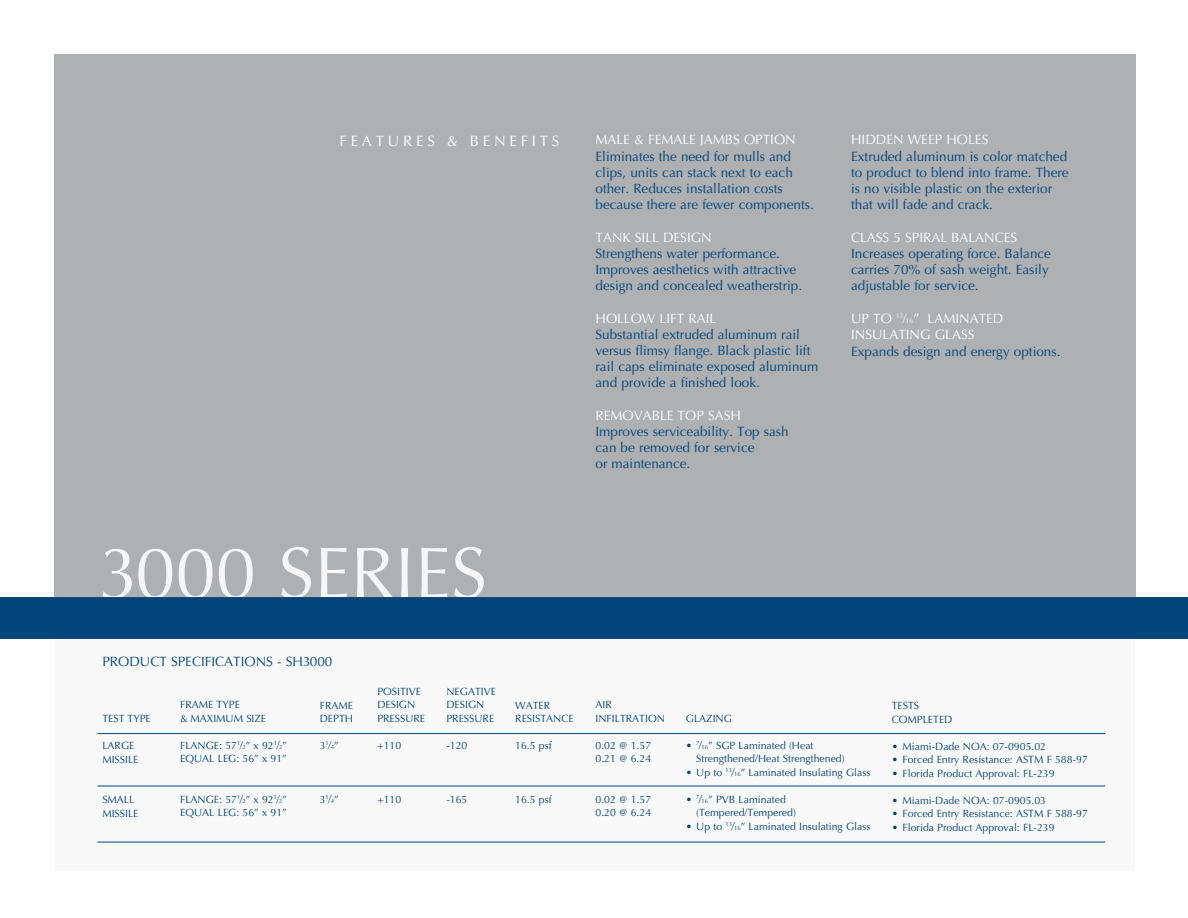
<style>
.page{position:relative;width:1188px;height:918px;background:#fff}
.page>*{position:absolute;margin:0;border:0;box-sizing:border-box;transform-origin:0 0}
.t1{font:72.3px "Optima";color:#f7f7f7}
.t2{font:15px "Optima";letter-spacing:.25em;color:#fff}
.t3{font:13.5px/16.2px "Optima";color:#00457c}
.t4{font:13.5px/16.5px "Optima";color:#fff}
.t5{font:10.5px/13.5px "Optima";color:#00457c}
.s1{font-size:6.75px}
.s2{font-size:12px}
.s3{font-size:6px}
</style>
<div class="page">
<div style="left:54px;top:54px;width:1082px;height:555px;background:#aeb0b2"></div>
<div style="left:56px;top:630px;width:1080px;height:241px;background:#f9f9fa"></div>
<hr style="left:98px;top:733px;width:1007px;height:1px;background:#00457c">
<hr style="left:98px;top:786px;width:1007px;height:1px;background:#00457c">
<hr style="left:98px;top:842px;width:1007px;height:1px;background:#00457c">
<div style="left:0;top:597px;width:1188px;height:42px;background:#00457c"></div>
<p class="t2" style="left:339px;top:132px;width:220px">Features &amp; B enef its</p>
<p class="t4" style="left:596px;top:132px;width:202px">Male &amp; Female Jambs Option</p>
<p class="t3" style="left:596px;top:148px;width:220px">Eliminates the need for mulls and clips, units can stack next to each other. Reduces installation costs because there are fewer components.</p>
<p class="t4" style="left:596px;top:229px;width:118px">Tank Sill Design</p>
<p class="t3" style="left:596px;top:245px;width:208px">Strengthens water performance.<br>I mproves aesthetics with attractive design and concealed weatherstrip.</p>
<p class="t4" style="left:596px;top:310px;width:119px">Hollow Lift Rail</p>
<p class="t3" style="left:596px;top:326px;width:224px">Substantial extruded aluminum rail versus flimsy flange. B lack plastic lift rail caps eliminate exposed aluminum and provide a finished look.</p>
<p class="t4" style="left:596px;top:407px;width:137px">Removabl e Top Sash</p>
<p class="t3" style="left:596px;top:424px;width:195px">I mproves serviceability. Top sash can be removed for service<br>or maintenance.</p>
<p class="t4" style="left:851px;top:132px;width:137px">Hidden Weep holes</p>
<p class="t3" style="left:851px;top:148px;width:219px">Extruded aluminum is color matched to product to blend into frame. There is no visible plastic on the exterior that will fade and crack.</p>
<p class="t4" style="left:851px;top:229px;width:164px">Class 5 Spiral Balances</p>
<p class="t3" style="left:851px;top:245px;width:201px">I ncreases operating force. Balance carries 70% of sash weight. Easily adjustable for service.</p>
<p class="t4" style="left:851px;top:310px;width:154px">U p to <sup>13</sup>⁄<span class="s1">16</span>” Laminated<br>I nsulating Glass</p>
<p class="t3" style="left:851px;top:343px;width:211px">Expands design and energy options.</p>
<h1 class="t1" style="left:99px;top:531px;width:381px">3000 Series</h1>
<p class="t3" style="left:102px;top:653px;width:232px">product specifications - SH3000</p>
<p class="t5" style="left:102px;top:712px;width:23px">TESTTYPE</p>
<p class="t5" style="left:102px;top:739px;width:35px">LARGE<br>MISSI LE</p>
<p class="t5" style="left:102px;top:793px;width:35px">SMALL<br>MISSI LE</p>
<p class="t5" style="left:180px;top:698px;width:13px">FRAME</p>
<p class="t5" style="left:180px;top:698px;width:44px;text-align:right">TYPE<br>&amp; MAXIMUM</p>
<p class="t5" style="left:246px;top:712px;width:11px">SIZE</p>
<p class="t5" style="left:180px;top:739px;width:108px;text-align:right">: 57<sup>1</sup><span class="s2">⁄</span><span class="s3">2</span>” x 92<sup>1</sup><span class="s2">⁄</span><span class="s3">2</span>”<br>EQUAL LEG: 56” x 91”</p>
<p class="t5" style="left:180px;top:793px;width:19px">FLANGE</p>
<p class="t5" style="left:180px;top:739px;width:19px">FLANGE</p>
<p class="t5" style="left:180px;top:793px;width:108px;text-align:right">: 57<sup>1</sup><span class="s2">⁄</span><span class="s3">2</span>” x 92<sup>1</sup><span class="s2">⁄</span><span class="s3">2</span>”<br>EQUAL LEG: 56” x 91”</p>
<p class="t5" style="left:320px;top:699px;width:13px">FRAME<br>DEPT</p>
<p class="t5" style="left:345px;top:712px;width:10px">H</p>
<p class="t5" style="left:320px;top:739px;width:21px">3<sup>1</sup><span class="s2">⁄</span><span class="s3">4</span>”</p>
<p class="t5" style="left:320px;top:793px;width:21px">3<sup>1</sup><span class="s2">⁄</span><span class="s3">4</span>”</p>
<p class="t5" style="left:377px;top:685px;width:42px">POSITIVE<br>DESIGN<br>PRESSURE</p>
<p class="t5" style="left:377px;top:739px;width:25px">+110</p>
<p class="t5" style="left:377px;top:793px;width:25px">+110</p>
<p class="t5" style="left:446px;top:685px;width:7px">NEGATI</p>
<p class="t5" style="left:484px;top:685px;width:11px">VE</p>
<p class="t5" style="left:446px;top:698px;width:36px">DESIGN<br>PRESSURE</p>
<p class="t5" style="left:446px;top:739px;width:23px">-120</p>
<p class="t5" style="left:446px;top:793px;width:23px">-165</p>
<p class="t5" style="left:515px;top:699px;width:33px">WATER<br>RESISTANCE</p>
<p class="t5" style="left:515px;top:739px;width:38px">16.5 psf</p>
<p class="t5" style="left:515px;top:793px;width:38px">16.5 psf</p>
<p class="t5" style="left:596px;top:698px;width:32px">AIR<br>INFILTRATION</p>
<p class="t5" style="left:596px;top:739px;width:57px">0.02 @ 1.57<br>0.21 @ 6.24</p>
<p class="t5" style="left:596px;top:793px;width:57px">0.02 @ 1.57<br>0.20 @ 6.24</p>
<p class="t5" style="left:686px;top:712px;width:21px">G LAZING</p>
<p class="t5" style="left:696px;top:739px;width:150px;text-indent:-10px">• <sup>7</sup><span class="s2">⁄</span><span class="s3">16</span>” SGP Laminated (Heat<br>Strengthened/Heat Strengthened)</p>
<p class="t5" style="left:686px;top:766px;width:186px">• U p to <sup>13</sup><span class="s2">⁄</span><span class="s3">16</span>” Laminated I nsulating G lass</p>
<p class="t5" style="left:696px;top:793px;width:101px;text-indent:-10px">• <sup>7</sup><span class="s2">⁄</span><span class="s3">16</span>” PVB Laminated (Tempered/Tempered)</p>
<p class="t5" style="left:686px;top:820px;width:186px">• U p to <sup>13</sup><span class="s2">⁄</span><span class="s3">16</span>” Laminated I nsulating G lass</p>
<p class="t5" style="left:892px;top:699px;width:29px">TESTS<br>COMP</p>
<p class="t5" style="left:923px;top:712px;width:12px">LETED</p>
<p class="t5" style="left:892px;top:739px;width:80px">• Miami-Dade NOA</p>
<p class="t5" style="left:987px;top:739px;width:61px">: 07-0905.02</p>
<p class="t5" style="left:892px;top:753px;width:198px">• Forced E ntry Resistance: ASTM F 588-97</p>
<p class="t5" style="left:892px;top:766px;width:164px">• Florida Product Approval: FL-239</p>
<p class="t5" style="left:892px;top:793px;width:80px">• Miami-Dade NOA</p>
<p class="t5" style="left:987px;top:793px;width:61px">: 07-0905.03</p>
<p class="t5" style="left:892px;top:807px;width:198px">• Forced E ntry Resistance: ASTM F 588-97</p>
<p class="t5" style="left:892px;top:820px;width:164px">• Florida Product Approval: FL-239</p>
</div>
